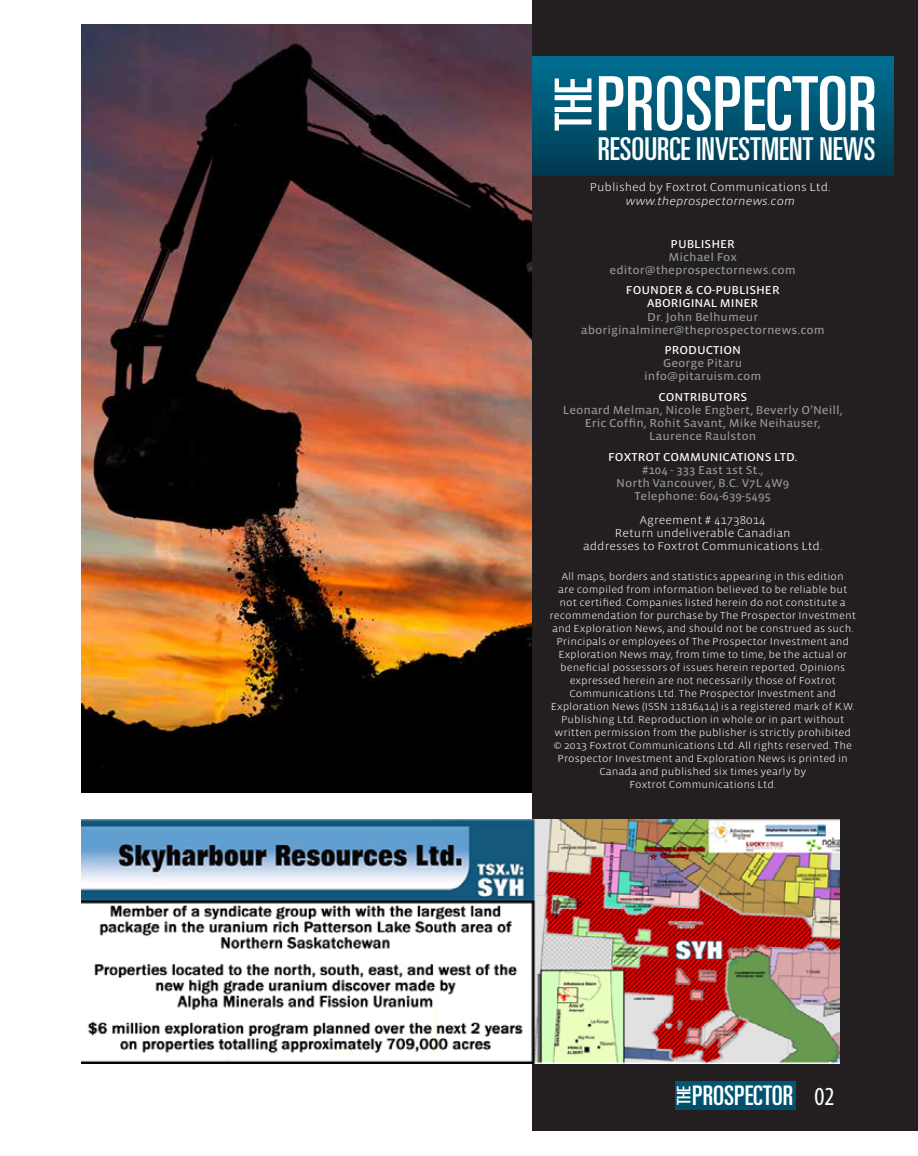
<style>
.page{position:relative;width:918px;height:1156px;background:#fff}
.page>*{position:absolute;margin:0;border:0;box-sizing:border-box;transform-origin:0 0}
.t1{font:ultra-condensed 75px "Univers LT Std";color:#fff}
.t2{font:ultra-condensed 51px "Univers LT Std";color:#fff}
.t3{font:ultra-condensed 31.5px "Univers LT Std";color:#fff}
.t4{font:ultra-condensed 27px "Univers LT Std";color:#fff}
.t5{font:condensed 26.1px "Myriad Pro";color:#fff}
.t6{font:ultra-condensed 18.6px "Univers LT Std";color:#fff}
.t7{font:11.7px/13px "Vista Sans OT";color:#95979a;text-align:center;scale:1.1 1}
.t8{font:300 11.7px/13px "Vista Sans OT";color:#fff;text-align:center;scale:1.1 1}
.t9{font:11.7px/13px "Vista Sans OT";color:#fff;text-align:center;scale:1.1 1}
.t10{font:italic 300 11.7px "Vista Sans OT";color:#fff;scale:1.1 1}
.t11{font:300 10.35px/13px "Vista Sans OT";color:#fff;text-align:center;scale:1.1 1}
</style>
<div class="page">
<img style="left:81px;top:25px;width:451px;height:768px">
<div style="left:532px;top:0;width:386px;height:1131px;background:#231f20"></div>
<div style="left:532px;top:57px;width:362px;height:118px;background:linear-gradient(to bottom,#007093,#003a51)"></div>
<img style="left:81px;top:819px;width:758px;height:244px">
<div style="left:675px;top:1081px;width:121px;height:28px;background:#005370"></div>
<h1 class="t1" style="left:596px;top:61px;width:283px">PROSPECTOR</h1>
<h3 class="t3" style="left:598px;top:130px;width:279px">RESOURCE INVESTMENT NEWS</h3>
<h2 class="t2" style="left:544px;top:131px;width:54px;rotate:-90deg">THE</h2>
<p class="t8" style="left:590px;top:181px;width:220px">Published by Foxtrot Communications Ltd.</p>
<p class="t10" style="left:625px;top:195px;width:156px">www.theprospectornews.com</p>
<p class="t9" style="left:671px;top:237px;width:60px">PUBLISHER</p>
<p class="t7" style="left:610px;top:250px;width:171px">Michael Fox editor@theprospectornews.com</p>
<p class="t9" style="left:626px;top:284px;width:141px">FOUNDER &amp; CO-PUBLISHER<br>ABORIGINAL MINER</p>
<p class="t7" style="left:581px;top:310px;width:223px">Dr. John Belhumeur aboriginalminer@theprospectornews.com</p>
<p class="t9" style="left:665px;top:344px;width:71px">PRODUCTION</p>
<p class="t7" style="left:644px;top:357px;width:108px">George Pitaru info@pitaruism.com</p>
<p class="t9" style="left:658px;top:391px;width:82px">CONTRIBUTORS</p>
<p class="t7" style="left:563px;top:404px;width:256px">Leonard Melman, Nicole Engbert, Beverly O’Neill,<br>Eric Coffin, Rohit Savant, Mike Neihauser,<br>Laurence Raulston</p>
<p class="t9" style="left:608px;top:451px;width:174px">FOXTROT COMMUNICATIONS LTD.</p>
<p class="t7" style="left:616px;top:464px;width:159px">#104 - 333 East 1st St.,<br>North Vancouver, B.C. V7L 4W9<br>Telephone: 604-639-5495</p>
<p class="t8" style="left:583px;top:513px;width:219px">Agreement # 41738014<br>Return undeliverable Canadian<br>addresses to Foxtrot Communications Ltd.</p>
<p class="t11" style="left:550px;top:570px;width:280px">All maps, borders and statistics appearing in this edition<br>are compiled from information believed to be reliable but not certified. Companies listed herein do not constitute a recommendation for purchase by The Prospector Investment and Exploration News, and should not be construed as such.<br>Principals or employees of The Prospector Investment and Exploration News may, from time to time, be the actual or beneficial possessors of issues herein reported. Opinions expressed herein are not necessarily those of Foxtrot Communications Ltd. The Prospector Investment and Exploration News (ISSN 11816414) is a registered mark of K.W.<br>Publishing Ltd. Reproduction in whole or in part without written permission from the publisher is strictly prohibited © 2013 Foxtrot Communications Ltd. All rights reserved. The Prospector Investment and Exploration News is printed in Canada and published six times yearly by<br>Foxtrot Communications Ltd.</p>
<h3 class="t6" style="left:673px;top:1105px;width:21px;rotate:-90deg">THE</h3>
<h3 class="t4" style="left:692px;top:1080px;width:103px">PROSPECTOR</h3>
<h3 class="t5" style="left:814px;top:1080px;width:22px">02</h3>
</div>
